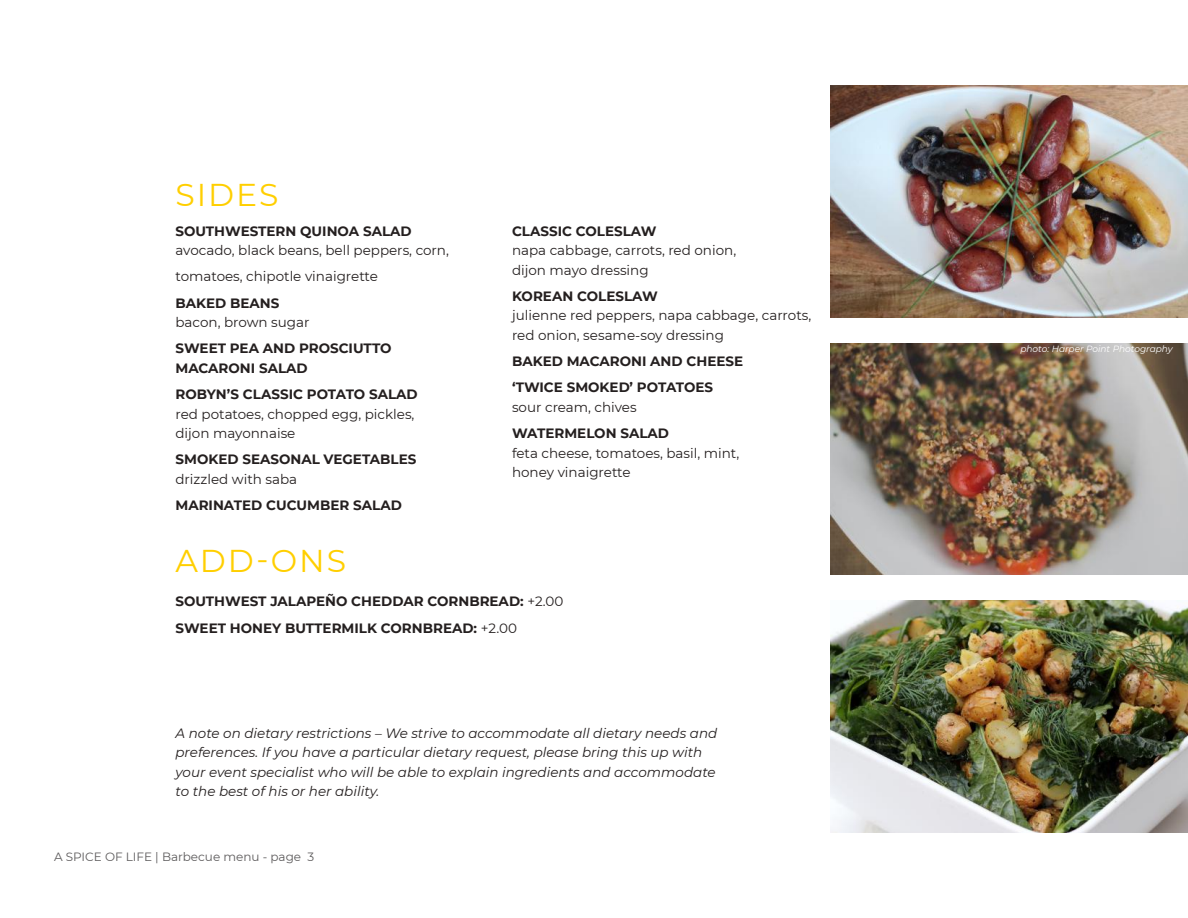
<style>
.page{position:relative;width:1188px;height:918px;background:#fff}
.page>*{position:absolute;margin:0;border:0;box-sizing:border-box;transform-origin:0 0}
.t1{font:31.5px "Montserrat";letter-spacing:.06em;color:#ffcf00}
.t2{font:13.5px/19.5px "Montserrat";color:#241f1f}
.t3{font:700 13.5px/26.2px "Montserrat";color:#241f1f}
.t4{font:italic 13.5px/19.5px "Montserrat";color:#241f1f}
.t5{font:12px "Montserrat";color:#5d5b5c}
.t6{font:italic 9px "Montserrat";color:#fff}
.s1{font-weight:400}
</style>
<div class="page">
<img style="left:831px;top:86px;width:357px;height:232px">
<img style="left:831px;top:343px;width:357px;height:232px">
<img style="left:831px;top:600px;width:357px;height:232px">
<h1 class="t1" style="left:176px;top:173px;width:104px">SIDES</h1>
<p class="t3" style="left:176px;top:217px;width:238px">SOUTHWESTERN QUINOA SALAD</p>
<p class="t2" style="left:176px;top:237px;width:275px;line-height:26.2px">avocado, black beans, bell peppers, corn, tomatoes, chipotle vinaigrette</p>
<p class="t3" style="left:176px;top:289px;width:105px">BAKED BEANS</p>
<p class="t2" style="left:176px;top:312px;width:136px">bacon, brown sugar</p>
<p class="t3" style="left:176px;top:338px;width:218px;line-height:19.5px">SWEET PEA AND PROSCIUTTO<br>MACARONI SALAD</p>
<p class="t3" style="left:176px;top:380px;width:244px">ROBYN’S CLASSIC POTATO SALAD</p>
<p class="t2" style="left:176px;top:404px;width:240px">red potatoes, chopped egg, pickles, dijon mayonnaise</p>
<p class="t3" style="left:176px;top:446px;width:242px">SMOKED SEASONAL VEGETABLES</p>
<p class="t2" style="left:176px;top:469px;width:123px">drizzled with saba</p>
<p class="t3" style="left:176px;top:491px;width:228px">MARINATED CUCUMBER SALAD</p>
<h1 class="t1" style="left:176px;top:540px;width:172px">ADD-ONS</h1>
<p class="t3" style="left:512px;top:217px;width:146px">CLASSIC COLESLAW</p>
<p class="t2" style="left:512px;top:240px;width:226px">napa cabbage, carrots, red onion, dijon mayo dressing</p>
<p class="t3" style="left:512px;top:282px;width:147px">KOREAN COLESLAW</p>
<p class="t2" style="left:512px;top:305px;width:301px">julienne red peppers, napa cabbage, carrots, red onion, sesame-soy dressing</p>
<p class="t3" style="left:512px;top:347px;width:233px">BAKED MACARONI AND CHEESE ‘TWICE SMOKED’ POTATOES</p>
<p class="t2" style="left:512px;top:397px;width:126px">sour cream, chives</p>
<p class="t3" style="left:512px;top:419px;width:159px">WATERMELON SALAD</p>
<p class="t2" style="left:512px;top:443px;width:229px">feta cheese, tomatoes, basil, mint, honey vinaigrette</p>
<p class="t3" style="left:176px;top:588px;width:389px">SOUTHWEST JALAPEÑO CHEDDAR CORNBREAD: <span class="s1">+2.00<br></span>SWEET HONEY BUTTERMILK CORNBREAD: <span class="s1">+2.00</span></p>
<p class="t4" style="left:176px;top:723px;width:543px">A note on dietary restrictions – We strive to accommodate all dietary needs and preferences. If you have a particular dietary request, please bring this up with your event specialist who will be able to explain ingredients and accommodate to the best of his or her ability.</p>
<p class="t5" style="left:54px;top:849px;width:262px">A SPICE OF LIFE | Barbecue menu - page 3</p>
<p class="t6" style="left:1020px;top:343px;width:154px">photo: Harper Point Photography</p>
</div>
